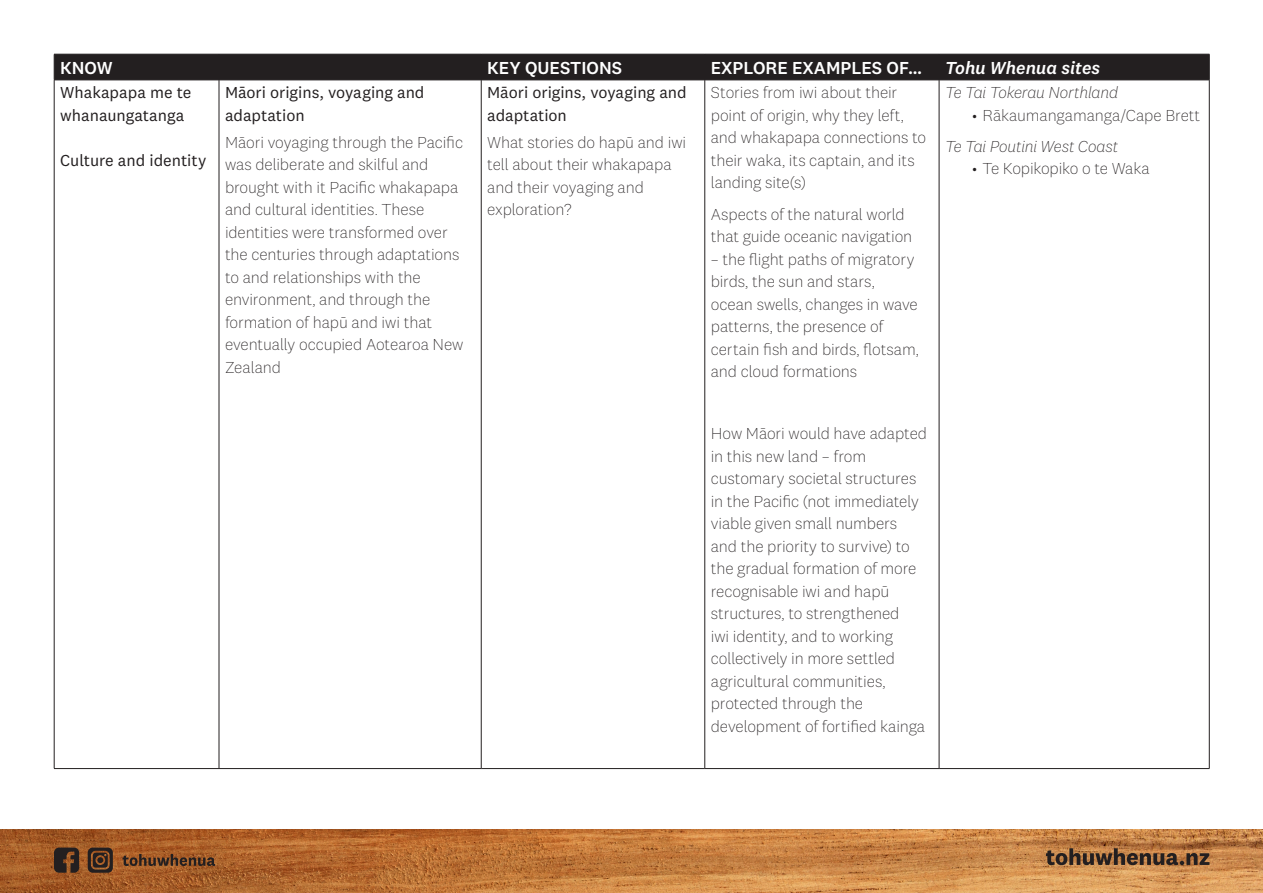
<style>
.page{position:relative;width:1263px;height:893px;background:#fff}
.page>*{position:absolute;margin:0;border:0;box-sizing:border-box;transform-origin:0 0}
.t1{font:500 18px "National 2";color:#fff}
.t2{font:italic 500 18px "National 2";color:#fff}
.body{font:200 16.5px/22.5px "National 2";letter-spacing:-.005em;color:#231f20}
.body-2{font:16.5px/22.5px "National 2";color:#231f20}
.body-3{font:italic 200 16.5px "National 2";letter-spacing:-.01em;color:#231f20}
</style>
<div class="page">
<img style="left:0;top:829px;width:1263px;height:64px">
<svg style="left:1046px;top:848px;width:163px;height:17px;background:#7f5938"></svg>
<svg style="left:54px;top:848px;width:25px;height:25px"></svg>
<svg style="left:88px;top:848px;width:25px;height:25px"></svg>
<svg style="left:122px;top:854px;width:93px;height:12px"></svg>
<div style="left:54px;top:54px;width:1156px;height:26px;background:#231f20"></div>
<hr style="left:54px;top:80px;width:165px;height:1px;background:#231f20">
<hr style="left:54px;top:80px;width:1px;height:688px;background:#231f20">
<hr style="left:219px;top:80px;width:262px;height:1px;background:#231f20">
<hr style="left:219px;top:80px;width:1px;height:688px;background:#231f20">
<hr style="left:481px;top:80px;width:224px;height:1px;background:#231f20">
<hr style="left:481px;top:80px;width:1px;height:688px;background:#231f20">
<hr style="left:705px;top:80px;width:234px;height:1px;background:#231f20">
<hr style="left:704px;top:80px;width:1px;height:688px;background:#231f20">
<hr style="left:939px;top:80px;width:270px;height:1px;background:#231f20">
<hr style="left:939px;top:80px;width:1px;height:688px;background:#231f20">
<hr style="left:1209px;top:80px;width:1px;height:688px;background:#231f20">
<hr style="left:54px;top:768px;width:165px;height:1px;background:#231f20">
<hr style="left:219px;top:768px;width:262px;height:1px;background:#231f20">
<hr style="left:481px;top:768px;width:224px;height:1px;background:#231f20">
<hr style="left:705px;top:768px;width:234px;height:1px;background:#231f20">
<hr style="left:939px;top:768px;width:270px;height:1px;background:#231f20">
<p class="t1" style="left:60px;top:57px;width:54px">KNOW</p>
<p class="t1" style="left:487px;top:57px;width:136px">KEY QUESTIONS</p>
<p class="t1" style="left:711px;top:57px;width:213px">EXPLORE EXAMPLES OF…</p>
<p class="t2" style="left:945px;top:57px;width:157px">Tohu Whenua sites</p>
<p class="body-2" style="left:60px;top:81px;width:133px">Whakapapa me te whanaungatanga</p>
<p class="body-2" style="left:60px;top:149px;width:148px">Culture and identity</p>
<p class="body" style="left:711px;top:82px;width:217px">Stories from iwi about their point of origin, why they left, and whakapapa connections to their waka, its captain, and its landing site(s)</p>
<p class="body" style="left:711px;top:203px;width:203px">Aspects of the natural world that guide oceanic navigation</p>
<p class="body" style="left:711px;top:248px;width:210px">– the flight paths of migratory birds, the sun and stars, ocean swells, changes in wave patterns, the presence of certain fish and birds, flotsam, and cloud formations</p>
<p class="body-2" style="left:225px;top:81px;width:201px">Māori origins, voyaging and adaptation</p>
<p class="body" style="left:225px;top:131px;width:240px">Māori voyaging through the Pacific was deliberate and skilful and brought with it Pacific whakapapa and cultural identities. These identities were transformed over the centuries through adaptations to and relationships with the environment, and through the formation of hapū and iwi that eventually occupied Aotearoa New<br>Zealand</p>
<p class="body-2" style="left:487px;top:81px;width:201px">Māori origins, voyaging and adaptation</p>
<p class="body" style="left:487px;top:131px;width:201px">What stories do hapū and iwi tell about their whakapapa and their voyaging and exploration?</p>
<p class="body-3" style="left:945px;top:84px;width:175px">Te Tai Tokerau Northland</p>
<p class="body" style="left:972px;top:104px;width:230px">• Rākaumangamanga/Cape Brett</p>
<p class="body-3" style="left:945px;top:137px;width:174px">Te Tai Poutini West Coast</p>
<p class="body" style="left:972px;top:158px;width:179px">• Te Kopikopiko o te Waka</p>
<p class="body" style="left:711px;top:422px;width:218px">How Māori would have adapted in this new land – from customary societal structures in the Pacific (not immediately viable given small numbers and the priority to survive) to the gradual formation of more recognisable iwi and hapū structures, to strengthened<br>iwi identity, and to working collectively in more settled agricultural communities, protected through the development of fortified kainga</p>
</div>
